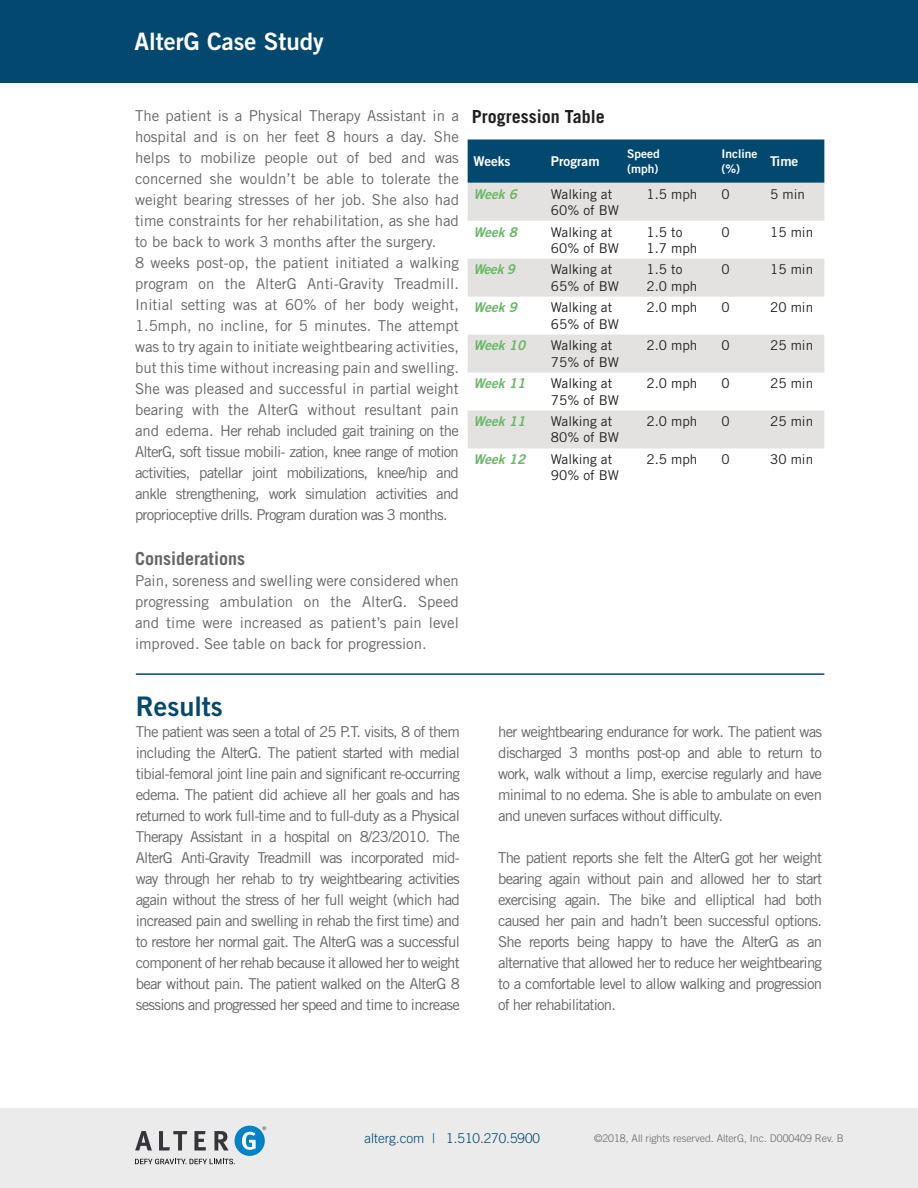
<style>
.page{position:relative;width:918px;height:1188px;background:#fff}
.page>*{position:absolute;margin:0;border:0;box-sizing:border-box;transform-origin:0 0}
.t1{font:27px "Trade Gothic LT Std Bd 2";color:#03486f}
.t2{font:24px "Trade Gothic LT Std Bd 2";color:#fff}
.t3{font:700 18px "Trade Gothic LT Std";color:#231f20}
.t4{font:700 18px "Trade Gothic LT Std";color:#666}
.t5{font:15px/21px "Trade Gothic LT Std";color:#666;text-align:justify}
.t6{font:13.5px/16.2px "Trade Gothic LT Std";color:#231f20}
.t7{font:13.5px "Trade Gothic LT Std Bd 2 Obl";color:#6bb767}
.t8{font:300 13.5px "Trade Gothic LT Std";color:#03486f}
.t9{font:13.5px "Trade Gothic LT Std Bd 2";color:#fff}
.t10{font:12px/14.4px "Trade Gothic LT Std Bd 2";color:#fff}
.t11{font:300 10.5px "Trade Gothic LT Std";color:#666}
</style>
<div class="page">
<div style="left:0;top:1108px;width:918px;height:80px;background:#ebebec"></div>
<svg style="left:135px;top:1131px;width:17px;height:19px"></svg>
<svg style="left:159px;top:1131px;width:28px;height:19px"></svg>
<svg style="left:194px;top:1131px;width:12px;height:19px"></svg>
<svg style="left:214px;top:1131px;width:15px;height:19px"></svg>
<div style="left:235px;top:1126px;width:30px;height:30px;background:#0082c8;border-radius:50%"></div>
<svg style="left:262px;top:1126px;width:4px;height:4px"></svg>
<svg style="left:242px;top:1132px;width:14px;height:18px"></svg>
<svg style="left:135px;top:1159px;width:100px;height:5px"></svg>
<div style="left:0;top:0;width:918px;height:82px;background:#03486f"></div>
<div style="left:468px;top:140px;width:356px;height:43px;background:#03486f"></div>
<svg style="left:468px;top:183px;width:356px;height:265px;fill:#e4e2e1"></svg>
<hr style="left:136px;top:673px;width:688px;height:2px;background:#03486f">
<h2 class="t2" style="left:135px;top:26px;width:191px">AlterG Case Study</h2>
<p class="t5" style="left:135px;top:105px;width:326px;text-align:left">The patient is a Physical Therapy Assistant in a hospital and is on her feet 8 hours a day. She helps to mobilize people out of bed and was concerned she wouldn’t be able to tolerate the weight bearing stresses of her job. She also had time constraints for her rehabilitation, as she had to be back to work 3 months after the surgery.<br>8 weeks post-op, the patient initiated a walking program on the AlterG Anti-Gravity Treadmill.<br>Initial setting was at 60% of her body weight, 1.5mph, no incline, for 5 minutes. The attempt was to try again to initiate weightbearing activities, but this time without increasing pain and swelling.<br>She was pleased and successful in partial weight bearing with the AlterG without resultant pain and edema. Her rehab included gait training on the AlterG, soft tissue mobili- zation, knee range of motion activities, patellar joint mobilizations, knee/hip and ankle strengthening, work simulation activities and proprioceptive drills. Program duration was 3 months.</p>
<p class="t4" style="left:135px;top:548px;width:111px">Considerations</p>
<p class="t5" style="left:135px;top:570px;width:325px">Pain, soreness and swelling were considered when progressing ambulation on the AlterG. Speed and time were increased as patient’s pain level improved. See table on back for progression.</p>
<p class="t3" style="left:472px;top:106px;width:135px">Progression Table</p>
<p class="t9" style="left:474px;top:153px;width:38px">Weeks</p>
<p class="t9" style="left:551px;top:153px;width:50px">Program</p>
<p class="t10" style="left:627px;top:147px;width:34px">Speed (mph)</p>
<p class="t10" style="left:721px;top:147px;width:38px">Incline (%)</p>
<p class="t9" style="left:770px;top:153px;width:30px">Time</p>
<p class="t7" style="left:474px;top:185px;width:45px">Week 6</p>
<p class="t6" style="left:551px;top:186px;width:70px">Walking at<br>60% of BW</p>
<p class="t6" style="left:646px;top:186px;width:52px">1.5 mph</p>
<p class="t6" style="left:722px;top:186px;width:10px">0</p>
<p class="t6" style="left:770px;top:186px;width:36px">5 min</p>
<p class="t7" style="left:474px;top:223px;width:45px">Week 8</p>
<p class="t6" style="left:551px;top:223px;width:70px">Walking at<br>60% of BW</p>
<p class="t6" style="left:646px;top:223px;width:52px">1.5 to<br>1.7 mph</p>
<p class="t6" style="left:722px;top:223px;width:10px">0</p>
<p class="t6" style="left:770px;top:223px;width:45px">15 min</p>
<p class="t7" style="left:474px;top:261px;width:43px">Week 9</p>
<p class="t6" style="left:551px;top:261px;width:70px">Walking at<br>65% of BW</p>
<p class="t6" style="left:646px;top:261px;width:52px">1.5 to<br>2.0 mph</p>
<p class="t6" style="left:722px;top:261px;width:10px">0</p>
<p class="t6" style="left:770px;top:261px;width:45px">15 min</p>
<p class="t7" style="left:474px;top:299px;width:45px">Week 9</p>
<p class="t6" style="left:551px;top:299px;width:70px">Walking at<br>65% of BW</p>
<p class="t6" style="left:646px;top:299px;width:52px">2.0 mph</p>
<p class="t6" style="left:722px;top:299px;width:10px">0</p>
<p class="t6" style="left:770px;top:299px;width:45px">20 min</p>
<p class="t7" style="left:474px;top:337px;width:53px">Week 10</p>
<p class="t6" style="left:551px;top:337px;width:70px">Walking at<br>75% of BW</p>
<p class="t6" style="left:646px;top:337px;width:52px">2.0 mph</p>
<p class="t6" style="left:722px;top:337px;width:10px">0</p>
<p class="t6" style="left:770px;top:337px;width:45px">25 min</p>
<p class="t7" style="left:474px;top:375px;width:53px">Week 11</p>
<p class="t6" style="left:551px;top:375px;width:70px">Walking at<br>75% of BW</p>
<p class="t6" style="left:646px;top:375px;width:52px">2.0 mph</p>
<p class="t6" style="left:722px;top:375px;width:10px">0</p>
<p class="t6" style="left:770px;top:375px;width:45px">25 min</p>
<p class="t7" style="left:474px;top:413px;width:53px">Week 11</p>
<p class="t6" style="left:551px;top:413px;width:70px">Walking at<br>80% of BW</p>
<p class="t6" style="left:646px;top:413px;width:52px">2.0 mph</p>
<p class="t6" style="left:722px;top:413px;width:10px">0</p>
<p class="t6" style="left:770px;top:413px;width:45px">25 min</p>
<p class="t7" style="left:474px;top:451px;width:53px">Week 12</p>
<p class="t6" style="left:551px;top:451px;width:70px">Walking at<br>90% of BW</p>
<p class="t6" style="left:646px;top:451px;width:52px">2.5 mph</p>
<p class="t6" style="left:722px;top:451px;width:10px">0</p>
<p class="t6" style="left:770px;top:451px;width:45px">30 min</p>
<h1 class="t1" style="left:136px;top:690px;width:88px">Results</h1>
<p class="t5" style="left:136px;top:721px;width:326px">The patient was seen a total of 25 P.T. visits, 8 of them including the AlterG. The patient started with medial tibial-femoral joint line pain and significant re-occurring edema. The patient did achieve all her goals and has returned to work full-time and to full-duty as a Physical Therapy Assistant in a hospital on 8/23/2010. The AlterG Anti-Gravity Treadmill was incorporated mid&shy;way through her rehab to try weightbearing activities again without the stress of her full weight (which had increased pain and swelling in rehab the first time) and to restore her normal gait. The AlterG was a successful component of her rehab because it allowed her to weight bear without pain. The patient walked on the AlterG 8 sessions and progressed her speed and time to increase</p>
<p class="t5" style="left:498px;top:721px;width:326px">her weightbearing endurance for work. The patient was discharged 3 months post-op and able to return to work, walk without a limp, exercise regularly and have minimal to no edema. She is able to ambulate on even and uneven surfaces without difficulty.</p>
<p class="t5" style="left:498px;top:847px;width:326px">The patient reports she felt the AlterG got her weight bearing again without pain and allowed her to start exercising again. The bike and elliptical had both caused her pain and hadn’t been successful options.<br>She reports being happy to have the AlterG as an alternative that allowed her to reduce her weightbearing to a comfortable level to allow walking and progression of her rehabilitation.</p>
<p class="t8" style="left:364px;top:1131px;width:177px">alterg.com | 1.510.270.5900</p>
<p class="t11" style="left:594px;top:1132px;width:251px">©2018, All rights reserved. AlterG, Inc. D000409 Rev. B</p>
</div>
